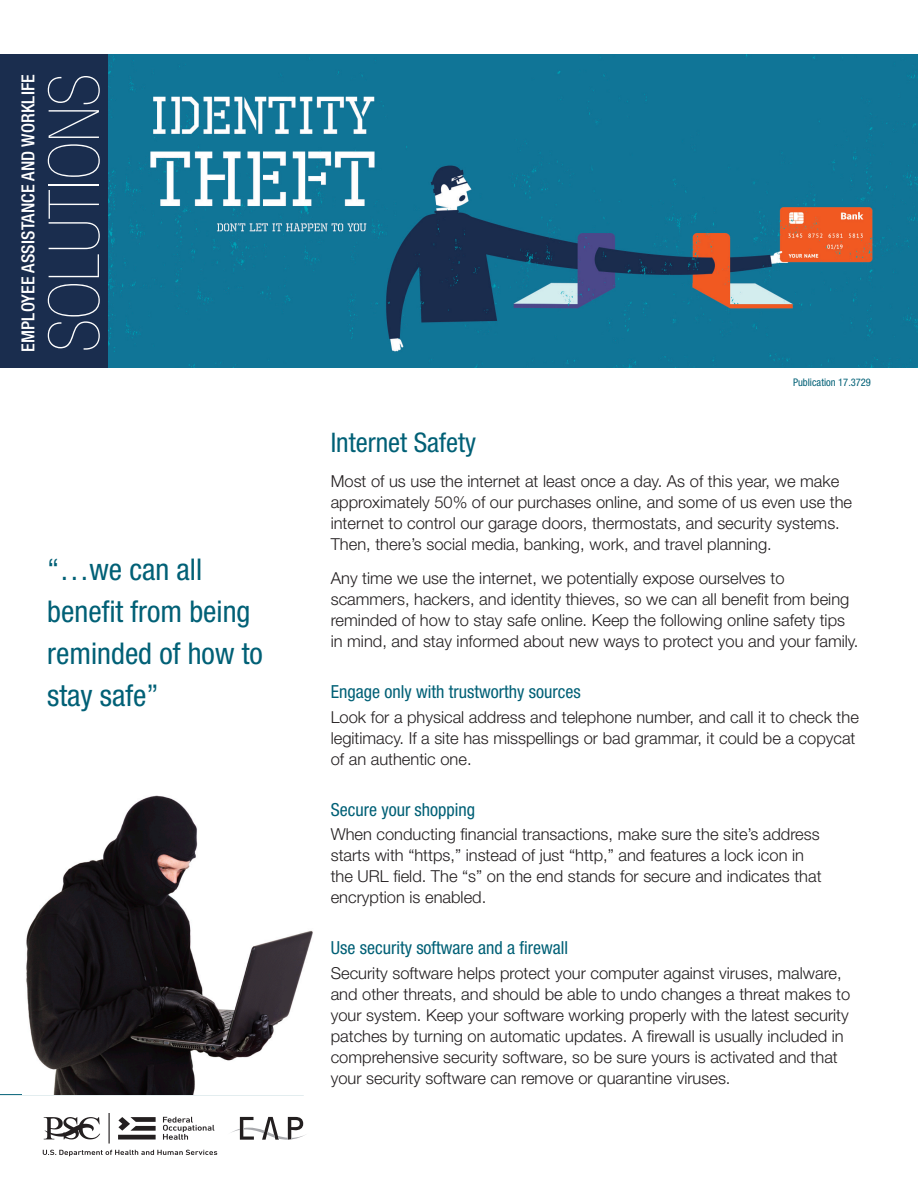
<style>
.page{position:relative;width:918px;height:1188px;background:#fff}
.page>*{position:absolute;margin:0;border:0;box-sizing:border-box;transform-origin:0 0}
._2nd_Header{font:200 condensed 70.5px "Helvetica Neue LT Std";color:#fff}
.Article_Header{font:condensed 30px/42px "Helvetica Neue LT Std";color:#016076}
.Article_Header-2{font:condensed 27px "Helvetica Neue LT Std";color:#016076}
.Article_Header-3{font:condensed 18px "Helvetica Neue LT Std";color:#016076}
._2nd_Header-2{font:500 condensed 18px "Helvetica Neue LT Std";letter-spacing:.01em;color:#fff}
.Paragraph_Style_1st{font:300 16.5px/21px "Helvetica Neue LT Std";color:#231f20}
.paragraph{font:300 16.5px/21px "Helvetica Neue LT Std";color:#231f20}
.t1{font:condensed 10.5px "Helvetica Neue LT Std";color:#016076}
</style>
<div class="page">
<hr style="left:0;top:1094px;width:304px;height:1px;background:#016076">
<div style="left:0;top:54px;width:111px;height:313px;background:#1a2d4e"></div>
<img style="left:108px;top:54px;width:810px;height:313px">
<img style="left:23px;top:795px;width:290px;height:300px">
<div style="left:118px;top:1135px;width:38px;height:5px;background:#231f20"></div>
<svg style="left:118px;top:1117px;width:38px;height:14px"></svg>
<svg style="left:163px;top:1117px;width:51px;height:23px"></svg>
<hr style="left:109px;top:1113px;width:1px;height:31px;background:#231f20">
<svg style="left:44px;top:1117px;width:56px;height:22px"></svg>
<svg style="left:43px;top:1150px;width:174px;height:6px"></svg>
<svg style="left:231px;top:1117px;width:75px;height:23px"></svg>
<p class="_2nd_Header-2" style="left:17px;top:352px;width:279px;rotate:-90deg">EMPLOYEE ASSISTANCE AND WORKLIFE</p>
<p class="_2nd_Header" style="left:36px;top:352px;width:280px;rotate:-90deg">SOLUTIONS</p>
<p class="Article_Header" style="left:47px;top:548px;width:217px">“…we can all benefit from being reminded of how to stay safe”</p>
<p class="t1" style="left:793px;top:377px;width:79px">Publication 17.3729</p>
<p class="Article_Header-2" style="left:331px;top:427px;width:147px">Internet Safety</p>
<p class="paragraph" style="left:331px;top:470px;width:523px">Most of us use the internet at least once a day. As of this year, we make approximately 50% of our purchases online, and some of us even use the internet to control our garage doors, thermostats, and security systems.<br>Then, there’s social media, banking, work, and travel planning.</p>
<p class="paragraph" style="left:331px;top:567px;width:529px">Any time we use the internet, we potentially expose ourselves to scammers, hackers, and identity thieves, so we can all benefit from being reminded of how to stay safe online. Keep the following online safety tips in mind, and stay informed about new ways to protect you and your family.</p>
<p class="Article_Header-3" style="left:331px;top:681px;width:251px">Engage only with trustworthy sources</p>
<p class="Paragraph_Style_1st" style="left:331px;top:706px;width:530px">Look for a physical address and telephone number, and call it to check the legitimacy. If a site has misspellings or bad grammar, it could be a copycat of an authentic one.</p>
<p class="Article_Header-3" style="left:331px;top:799px;width:146px">Secure your shopping</p>
<p class="Paragraph_Style_1st" style="left:331px;top:823px;width:492px">When conducting financial transactions, make sure the site’s address starts with “https,” instead of just “http,” and features a lock icon in the URL field. The “s” on the end stands for secure and indicates that encryption is enabled.</p>
<p class="Article_Header-3" style="left:331px;top:937px;width:239px">Use security software and a firewall</p>
<p class="Paragraph_Style_1st" style="left:331px;top:962px;width:521px">Security software helps protect your computer against viruses, malware, and other threats, and should be able to undo changes a threat makes to your system. Keep your software working properly with the latest security patches by turning on automatic updates. A firewall is usually included in comprehensive security software, so be sure yours is activated and that your security software can remove or quarantine viruses.</p>
</div>
